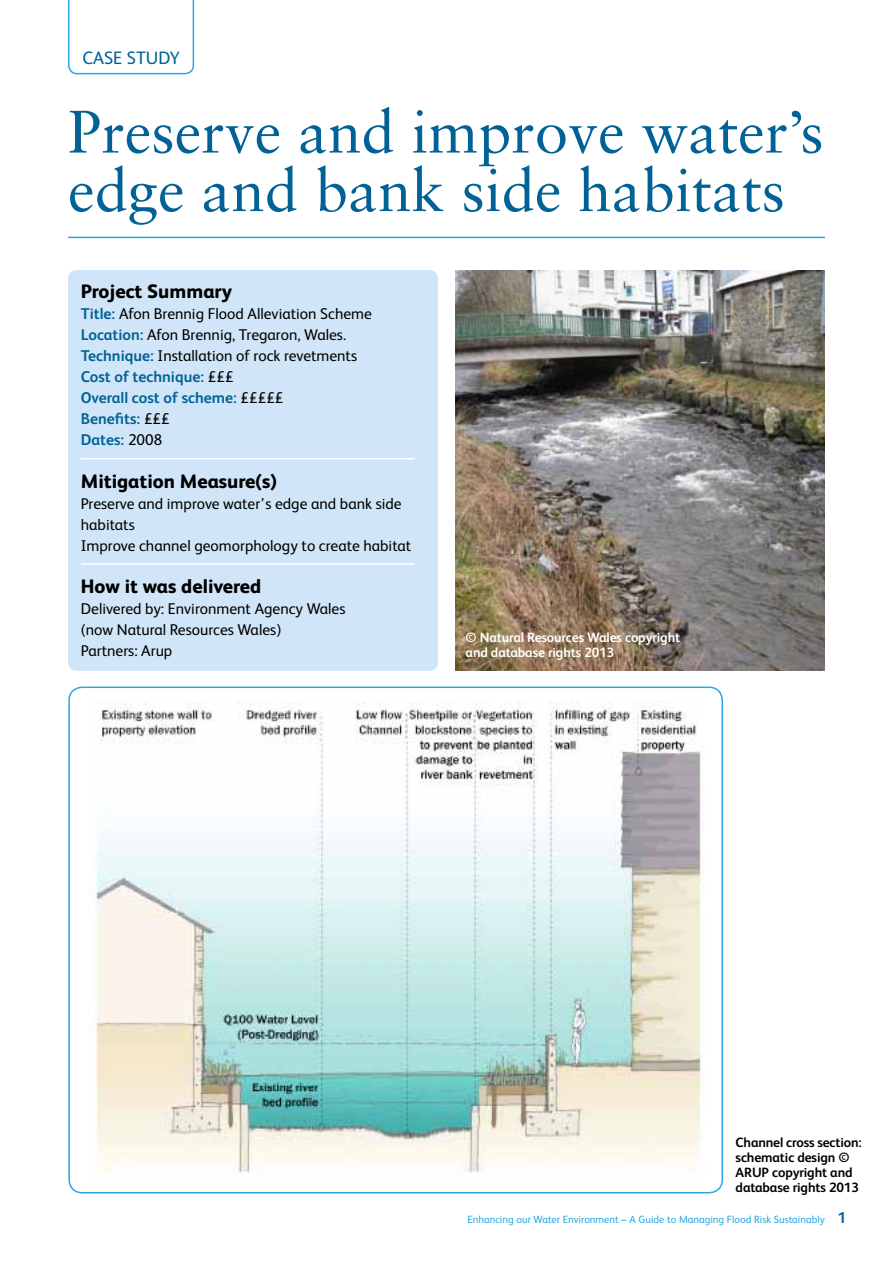
<style>
.page{position:relative;width:893px;height:1263px;background:#fff}
.page>*{position:absolute;margin:0;border:0;box-sizing:border-box;transform-origin:0 0}
.t1{font:60px/58.5px "EA Sabon";color:#006296}
.t2{font:800 19.5px "FS Albert";color:#000}
.t3{font:18px "FS Albert";color:#006296}
.t4{font:15.6px/21px "FS Albert";color:#000}
.t5{font:700 13.5px/15px "FS Albert";letter-spacing:-.01em;color:#000}
.t6{font:700 13.5px/15px "FS Albert";letter-spacing:-.01em;color:#fff}
.t7{font:10.5px "FS Albert";color:#29a8de}
.s1{font-weight:700;color:#006296}
.s2{font-weight:700;font-size:15.75px;color:#006296}
</style>
<div class="page">
<svg style="left:68px;top:0;width:126px;height:74px"></svg>
<div style="left:68px;top:270px;width:370px;height:401px;background:#d0e5f7;border-radius:9px"></div>
<hr style="left:81px;top:458px;width:334px;height:1px;background:#fff">
<hr style="left:81px;top:563px;width:334px;height:2px;background:#fff">
<hr style="left:68px;top:237px;width:757px;height:1px;background:#29a8de">
<img style="left:455px;top:270px;width:369px;height:401px">
<img style="left:89px;top:702px;width:615px;height:471px">
<div style="left:68px;top:686px;width:655px;height:507px;border:2px solid #29a8de;border-radius:13px"></div>
<p class="t3" style="left:83px;top:47px;width:99px">CASE STUDY</p>
<h1 class="t1" style="left:68px;top:102px;width:757px">Preserve and improve water’s edge and bank side habitats</h1>
<p class="t2" style="left:81px;top:277px;width:153px">Project Summary</p>
<p class="t4" style="left:81px;top:303px;width:293px"><span class="s1">Title:</span> Afon Brennig Flood Alleviation Scheme<br><span class="s1">Location:</span> Afon Brennig, Tregaron, Wales.<br><span class="s1">Technique:</span> Installation of rock revetments<br><span class="s1">Cost of technique:</span> £££<br><span class="s1">Overall cost of scheme:</span> £££££<br><span class="s1">Benefits:</span> £££<br><span class="s1">Dates:</span> 2008</p>
<p class="t2" style="left:81px;top:467px;width:197px">Mitigation Measure(s)</p>
<p class="t4" style="left:81px;top:493px;width:332px">Preserve and improve water’s edge and bank side habitats<br>Improve channel geomorphology to create habitat</p>
<p class="t2" style="left:81px;top:572px;width:182px">How it was delivered</p>
<p class="t4" style="left:81px;top:598px;width:266px">Delivered by: Environment Agency Wales (now Natural Resources Wales)<br>Partners: Arup</p>
<p class="t6" style="left:466px;top:630px;width:216px">© Natural Resources Wales copyright and database rights 2013</p>
<p class="t5" style="left:736px;top:1134px;width:128px">Channel cross section: schematic design ©<br>ARUP copyright and database rights 2013</p>
<p class="t7" style="left:467px;top:1213px;width:380px">Enhancing our Water Environment – A Guide to Managing Flood Risk Sustainably <span class="s2">1</span></p>
</div>
